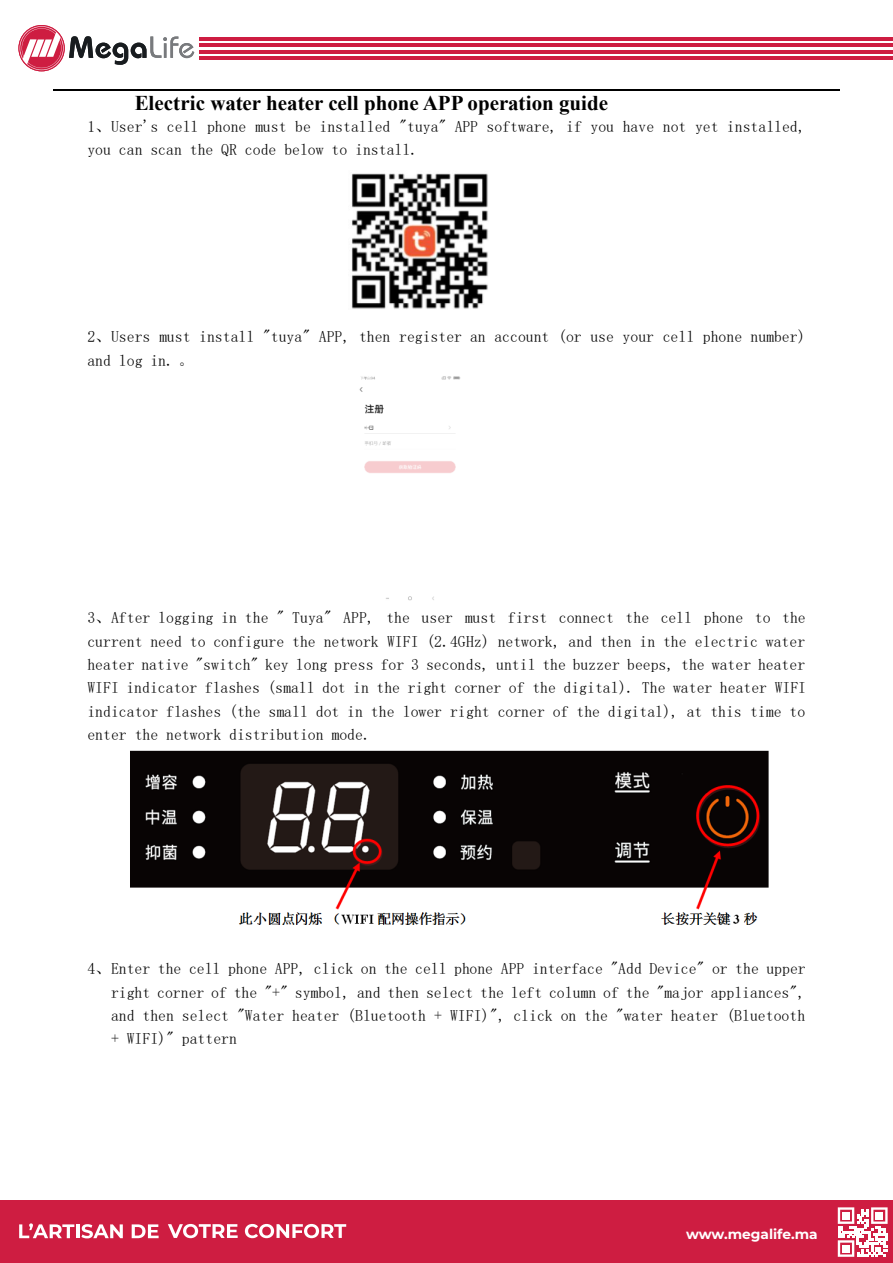
<style>
.page{position:relative;width:893px;height:1263px;background:#fff}
.page>*{position:absolute;margin:0;border:0;box-sizing:border-box;transform-origin:0 0}
.t1{font:700 21px "Times New Roman";color:#000}
.t2{font:15.75px/23.4px "Sim Sun";color:#000}
.t3{font:700 13.8px "Montserrat";color:#fff}
</style>
<div class="page">
<hr style="left:54px;top:89px;width:786px;height:1px;background:#000">
<img style="left:351px;top:173px;width:137px;height:136px">
<img style="left:359px;top:376px;width:102px;height:225px">
<img style="left:130px;top:750px;width:639px;height:175px">
<svg style="left:18px;top:25px;width:47px;height:46px"></svg>
<svg style="left:20px;top:26px;width:174px;height:44px"></svg>
<hr style="left:199px;top:57px;width:694px;height:3px;background:#ce1d41">
<hr style="left:199px;top:50px;width:694px;height:3px;background:#ce1d41">
<hr style="left:199px;top:44px;width:694px;height:3px;background:#ce1d41">
<hr style="left:199px;top:37px;width:694px;height:3px;background:#ce1d41">
<div style="left:1px;top:1200px;width:892px;height:63px;background:#ce1d41"></div>
<svg style="left:838px;top:1207px;width:49px;height:50px"></svg>
<svg style="left:19px;top:1223px;width:55px;height:15px"></svg>
<hr style="left:76px;top:1224px;width:3px;height:14px;background:#fff">
<svg style="left:81px;top:1224px;width:42px;height:14px"></svg>
<svg style="left:132px;top:1224px;width:27px;height:14px"></svg>
<svg style="left:168px;top:1224px;width:70px;height:14px"></svg>
<svg style="left:245px;top:1224px;width:101px;height:14px"></svg>
<h1 class="t1" style="left:135px;top:87px;width:475px">Electric water heater cell phone APP operation guide</h1>
<p class="t2" style="left:87px;top:114px;width:720px">1、User's cell phone must be installed "tuya" APP software, if you have not yet installed, you can scan the QR code below to install.</p>
<p class="t2" style="left:87px;top:325px;width:720px">2、Users must install "tuya" APP, then register an account (or use your cell phone number) and log in. 。</p>
<p class="t2" style="left:87px;top:606px;width:720px;text-align:justify">3、After logging in the " Tuya" APP, the user must first connect the cell phone to the current need to configure the network WIFI (2.4GHz) network, and then in the electric water heater native "switch" key long press for 3 seconds, until the buzzer beeps, the water heater WIFI indicator flashes (small dot in the right corner of the digital). The water heater WIFI indicator flashes (the small dot in the lower right corner of the digital), at this time to enter the network distribution mode.</p>
<p class="t2" style="left:111px;top:957px;width:696px;text-align:justify;text-indent:-24px">4、Enter the cell phone APP, click on the cell phone APP interface "Add Device" or the upper right corner of the "+" symbol, and then select the left column of the "major appliances", and then select "Water heater (Bluetooth + WIFI)", click on the "water heater (Bluetooth + WIFI)" pattern</p>
<p class="t3" style="left:686px;top:1224px;width:133px">www.megalife.ma</p>
</div>
